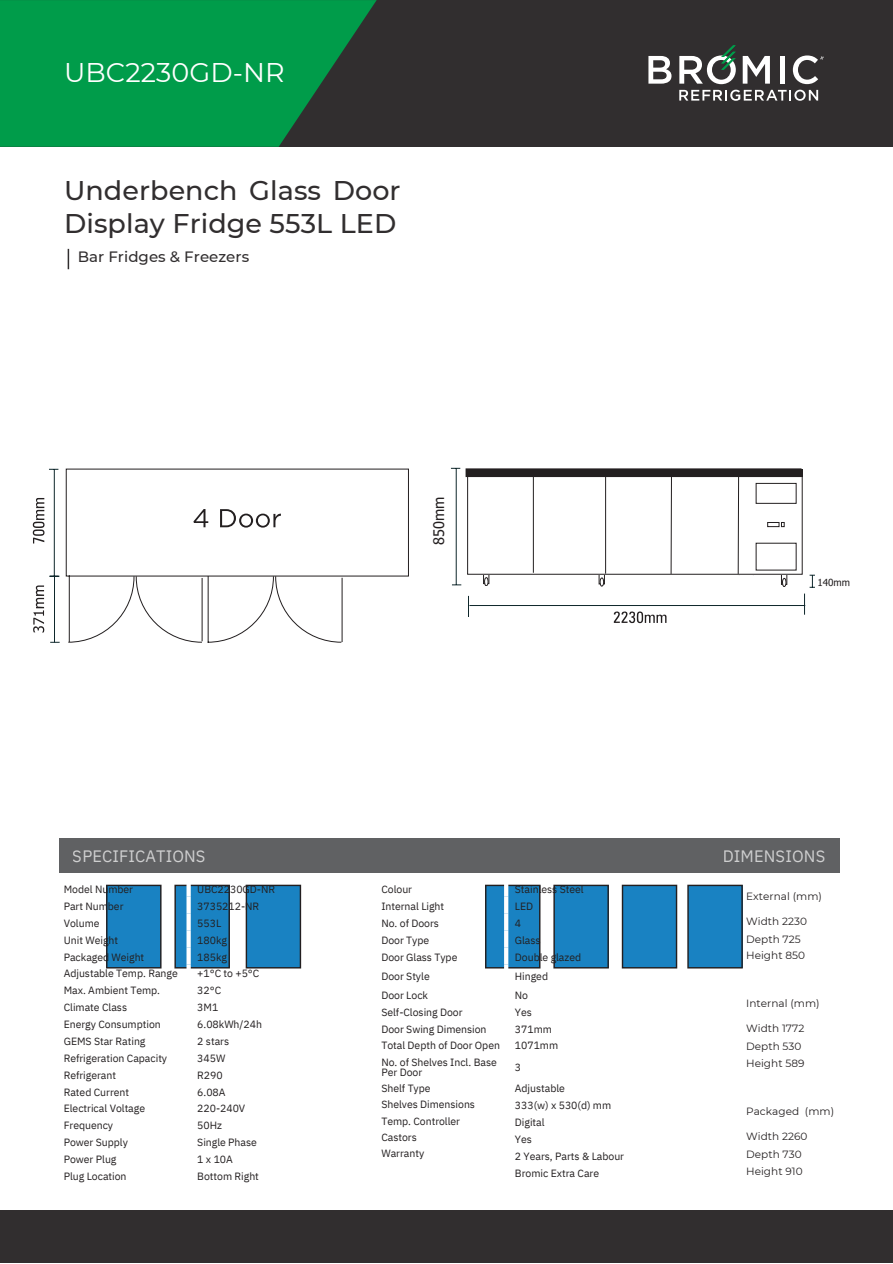
<style>
.page{position:relative;width:893px;height:1264px;background:#fff}
.page>*{position:absolute;margin:0;border:0;box-sizing:border-box;transform-origin:0 0}
.t1{font:500 27px/32.5px "Montserrat";letter-spacing:.005em;color:#312e2f}
.t2{font:27px "Montserrat";letter-spacing:.005em;color:#fff}
.t3{font:16.5px "IBM Plex Sans";letter-spacing:.005em;color:#fff}
.t4{font:500 15px "Montserrat";letter-spacing:.005em;color:#312e2f}
.t5{font:14.55px "Tahoma";color:#231f20}
.t6{font:10.5px/16.8px "IBM Plex Sans";letter-spacing:-.005em;color:#231f20}
.t7{font:10.5px "Montserrat";letter-spacing:.005em;color:#231f20}
.t8{font:9.75px "Tahoma";color:#231f20}
</style>
<div class="page">
<div style="left:59px;top:838px;width:780px;height:34px;background:#606163"></div>
<div style="left:0;top:0;width:892px;height:147px;background:#312e2f"></div>
<svg style="left:0;top:0;width:376px;height:147px;background:#068d46"></svg>
<svg style="left:648px;top:56px;width:23px;height:28px"></svg>
<svg style="left:742px;top:56px;width:27px;height:28px"></svg>
<div style="left:779px;top:56px;width:5px;height:28px;background:#fff"></div>
<svg style="left:792px;top:55px;width:31px;height:29px"></svg>
<svg style="left:679px;top:45px;width:56px;height:39px"></svg>
<svg style="left:679px;top:90px;width:139px;height:11px"></svg>
<svg style="left:68px;top:249px;width:1px;height:20px"></svg>
<div style="left:0;top:1210px;width:892px;height:52px;background:#312e2f"></div>
<hr style="left:753px;top:476px;width:1px;height:99px;background:#231f20">
<hr style="left:739px;top:476px;width:1px;height:99px;background:#231f20">
<div style="left:483px;top:570px;width:6px;height:14px;border:1px solid #231f20"></div>
<svg style="left:484px;top:577px;width:4px;height:8px"></svg>
<div style="left:598px;top:570px;width:6px;height:14px;border:1px solid #231f20"></div>
<svg style="left:599px;top:577px;width:5px;height:9px"></svg>
<div style="left:781px;top:571px;width:6px;height:13px;border:1px solid #231f20"></div>
<svg style="left:781px;top:577px;width:5px;height:9px"></svg>
<div style="left:467px;top:470px;width:335px;height:104px;background:#fff"></div>
<div style="left:466px;top:469px;width:336px;height:7px;background:#231f20"></div>
<div style="left:465px;top:468px;width:336px;height:9px;border:1px solid #231f20"></div>
<div style="left:755px;top:483px;width:41px;height:20px;border:1px solid #231f20"></div>
<div style="left:767px;top:522px;width:12px;height:5px;border:1px solid #231f20"></div>
<svg style="left:781px;top:522px;width:3px;height:5px"></svg>
<hr style="left:469px;top:605px;width:336px;height:1px;background:#0f272b">
<svg style="left:468px;top:596px;width:1px;height:21px"></svg>
<hr style="left:456px;top:468px;width:1px;height:116px;background:#0f272b">
<svg style="left:613px;top:611px;width:53px;height:12px"></svg>
<hr style="left:605px;top:475px;width:1px;height:98px;background:#231f20">
<hr style="left:533px;top:474px;width:1px;height:98px;background:#231f20">
<hr style="left:670px;top:474px;width:1px;height:100px;background:#231f20">
<div style="left:688px;top:885px;width:54px;height:82px;background:#1982c2"></div>
<div style="left:687px;top:884px;width:55px;height:84px;border:1px solid #231f20"></div>
<div style="left:622px;top:885px;width:54px;height:82px;background:#1982c2"></div>
<div style="left:621px;top:884px;width:56px;height:84px;border:1px solid #231f20"></div>
<div style="left:554px;top:885px;width:54px;height:82px;background:#1982c2"></div>
<div style="left:553px;top:884px;width:56px;height:84px;border:1px solid #231f20"></div>
<div style="left:485px;top:885px;width:54px;height:82px;background:#1982c2"></div>
<div style="left:485px;top:884px;width:55px;height:84px;border:1px solid #231f20"></div>
<div style="left:246px;top:885px;width:54px;height:82px;background:#1982c2"></div>
<div style="left:246px;top:884px;width:55px;height:84px;border:1px solid #231f20"></div>
<div style="left:175px;top:885px;width:54px;height:82px;background:#1982c2"></div>
<div style="left:174px;top:884px;width:56px;height:84px;border:1px solid #231f20"></div>
<div style="left:107px;top:885px;width:54px;height:82px;background:#1982c2"></div>
<div style="left:106px;top:884px;width:55px;height:84px;border:1px solid #231f20"></div>
<hr style="left:737px;top:475px;width:1px;height:99px;background:#231f20">
<svg style="left:804px;top:574px;width:10px;height:40px"></svg>
<svg style="left:65px;top:468px;width:344px;height:175px"></svg>
<hr style="left:54px;top:469px;width:1px;height:107px;background:#0e272b">
<hr style="left:54px;top:576px;width:1px;height:66px;background:#0e272b">
<svg style="left:33px;top:498px;width:11px;height:45px"></svg>
<svg style="left:193px;top:509px;width:15px;height:18px"></svg>
<svg style="left:220px;top:509px;width:61px;height:18px"></svg>
<svg style="left:33px;top:585px;width:11px;height:47px"></svg>
<div style="left:186px;top:879px;width:5px;height:17px;background:#fff"></div>
<div style="left:186px;top:896px;width:5px;height:17px;background:#fff"></div>
<div style="left:186px;top:913px;width:5px;height:17px;background:#fff"></div>
<div style="left:186px;top:930px;width:5px;height:17px;background:#fff"></div>
<div style="left:186px;top:947px;width:5px;height:17px;background:#fff"></div>
<div style="left:186px;top:964px;width:5px;height:17px;background:#fff"></div>
<svg style="left:504px;top:884px;width:4px;height:12px"></svg>
<svg style="left:504px;top:896px;width:4px;height:17px"></svg>
<svg style="left:504px;top:913px;width:4px;height:17px"></svg>
<svg style="left:504px;top:930px;width:4px;height:17px"></svg>
<svg style="left:504px;top:947px;width:4px;height:17px"></svg>
<hr style="left:504px;top:964px;width:4px;height:22px;background:#fff">
<p class="t2" style="left:64px;top:56px;width:222px">UBC2230GD-NR</p>
<p class="t1" style="left:64px;top:174px;width:338px">Underbench Glass Door<br>Display Fridge 553L LED</p>
<p class="t4" style="left:78px;top:248px;width:173px">Bar Fridges &amp; Freezers</p>
<p class="t5" style="left:429px;top:545px;width:50px;rotate:-90deg">850mm</p>
<p class="t8" style="left:817px;top:576px;width:34px;rotate:1deg">140mm</p>
<h2 class="t3" style="left:73px;top:845px;width:134px">SPECIFICATIONS</h2>
<h2 class="t3" style="left:722px;top:845px;width:104px">DIMENSIONS</h2>
<p class="t6" style="left:64px;top:880px;width:71px">Model Number</p>
<p class="t6" style="left:64px;top:897px;width:61px">Part Number</p>
<p class="t6" style="left:64px;top:914px;width:37px">Volume</p>
<p class="t6" style="left:64px;top:931px;width:56px">Unit Weight</p>
<p class="t6" style="left:64px;top:948px;width:115px">Packaged Weight<br>Adjustable Temp. Range<br>Max. Ambient Temp.<br>Climate Class</p>
<p class="t6" style="left:64px;top:1015px;width:105px">Energy Consumption<br>GEMS Star Rating<br>Refrigeration Capacity<br>Refrigerant</p>
<p class="t6" style="left:64px;top:1083px;width:67px">Rated Current</p>
<p class="t6" style="left:64px;top:1100px;width:83px">Electrical Voltage<br>Frequency</p>
<p class="t6" style="left:64px;top:1133px;width:66px">Power Supply</p>
<p class="t6" style="left:64px;top:1150px;width:54px">Power Plug</p>
<p class="t6" style="left:64px;top:1167px;width:64px">Plug Location</p>
<p class="t6" style="left:197px;top:880px;width:79px">UBC2230GD-NR<br>3735212-NR</p>
<p class="t6" style="left:197px;top:914px;width:26px">553L</p>
<p class="t6" style="left:197px;top:931px;width:31px">180kg</p>
<p class="t6" style="left:197px;top:948px;width:31px">185kg</p>
<p class="t6" style="left:197px;top:965px;width:64px">+1°C to +5°C<br>32°C</p>
<p class="t6" style="left:197px;top:998px;width:23px">3M1</p>
<p class="t6" style="left:197px;top:1015px;width:66px">6.08kWh/24h</p>
<p class="t6" style="left:197px;top:1032px;width:33px">2 stars</p>
<p class="t6" style="left:197px;top:1049px;width:30px">345W</p>
<p class="t6" style="left:197px;top:1066px;width:27px">R290</p>
<p class="t6" style="left:197px;top:1083px;width:30px">6.08A</p>
<p class="t6" style="left:197px;top:1100px;width:50px">220-240V</p>
<p class="t6" style="left:197px;top:1116px;width:26px">50Hz</p>
<p class="t6" style="left:197px;top:1133px;width:61px">Single Phase</p>
<p class="t6" style="left:197px;top:1150px;width:37px">1 x 10A</p>
<p class="t6" style="left:197px;top:1167px;width:63px">Bottom Right</p>
<p class="t6" style="left:381px;top:880px;width:32px">Colour</p>
<p class="t6" style="left:381px;top:897px;width:64px">Internal Light</p>
<p class="t6" style="left:381px;top:914px;width:59px">No. of Doors</p>
<p class="t6" style="left:381px;top:931px;width:49px">Door Type</p>
<p class="t6" style="left:381px;top:948px;width:78px">Door Glass Type</p>
<p class="t6" style="left:381px;top:967px;width:50px">Door Style</p>
<p class="t6" style="left:381px;top:986px;width:48px">Door Lock</p>
<p class="t6" style="left:381px;top:1003px;width:83px">Self-Closing Door</p>
<p class="t6" style="left:381px;top:1020px;width:120px">Door Swing Dimension<br>Total Depth of Door Open<br>No. of Shelves Incl. Base</p>
<p class="t6" style="left:381px;top:1064px;width:42px">Per Door</p>
<p class="t6" style="left:381px;top:1079px;width:51px">Shelf Type</p>
<p class="t6" style="left:381px;top:1095px;width:95px">Shelves Dimensions</p>
<p class="t6" style="left:381px;top:1112px;width:80px">Temp. Controller</p>
<p class="t6" style="left:381px;top:1128px;width:37px">Castors</p>
<p class="t6" style="left:381px;top:1145px;width:44px">Warranty</p>
<p class="t6" style="left:515px;top:880px;width:70px">Stainless Steel</p>
<p class="t6" style="left:515px;top:897px;width:20px">LED</p>
<p class="t6" style="left:515px;top:914px;width:8px">4</p>
<p class="t6" style="left:515px;top:931px;width:27px">Glass</p>
<p class="t6" style="left:515px;top:948px;width:68px">Double glazed</p>
<p class="t6" style="left:515px;top:967px;width:35px">Hinged</p>
<p class="t6" style="left:515px;top:986px;width:15px">No</p>
<p class="t6" style="left:515px;top:1003px;width:18px">Yes</p>
<p class="t6" style="left:515px;top:1020px;width:39px">371mm</p>
<p class="t6" style="left:515px;top:1037px;width:45px">1071mm</p>
<p class="t6" style="left:515px;top:1058px;width:8px">3</p>
<p class="t6" style="left:515px;top:1079px;width:52px">Adjustable</p>
<p class="t6" style="left:515px;top:1096px;width:98px">333(w) x 530(d) mm</p>
<p class="t6" style="left:515px;top:1113px;width:31px">Digital</p>
<p class="t6" style="left:515px;top:1130px;width:18px">Yes</p>
<p class="t6" style="left:515px;top:1147px;width:111px">2 Years, Parts &amp; Labour</p>
<p class="t6" style="left:515px;top:1164px;width:86px">Bromic Extra Care</p>
<p class="t7" style="left:746px;top:889px;width:77px">External (mm)</p>
<p class="t7" style="left:746px;top:914px;width:62px">Width 2230</p>
<p class="t7" style="left:746px;top:932px;width:56px">Depth 725</p>
<p class="t7" style="left:746px;top:949px;width:60px">Height 850</p>
<p class="t7" style="left:746px;top:997px;width:75px">Internal (mm)</p>
<p class="t7" style="left:746px;top:1021px;width:60px">Width 1772</p>
<p class="t7" style="left:746px;top:1039px;width:57px">Depth 530</p>
<p class="t7" style="left:746px;top:1056px;width:60px">Height 589</p>
<p class="t7" style="left:746px;top:1104px;width:89px">Packaged (mm)</p>
<p class="t7" style="left:746px;top:1129px;width:63px">Width 2260</p>
<p class="t7" style="left:746px;top:1147px;width:57px">Depth 730</p>
<p class="t7" style="left:746px;top:1164px;width:58px">Height 910</p>
</div>
